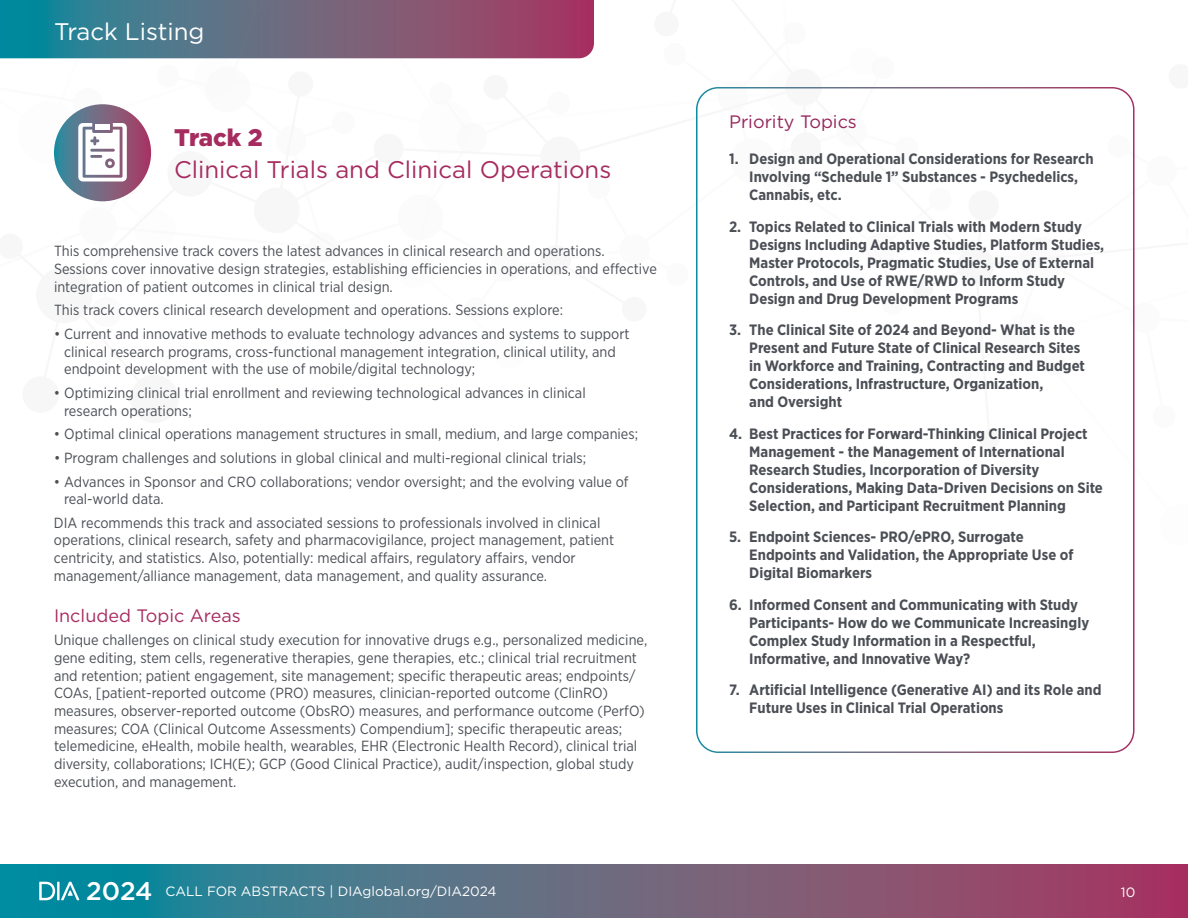
<style>
.page{position:relative;width:1188px;height:918px;background:#fff}
.page>*{position:absolute;margin:0;border:0;box-sizing:border-box;transform-origin:0 0}
.t1{font:24px "Gotham";color:#a62c60}
.t2{font:24px "Gotham";color:#fff}
.t3{font:900 24px "Gotham";letter-spacing:-.01em;color:#a62c60}
.t4{font:18px "Gotham";color:#a62c60}
.t5{font:18px "Gotham";color:#96275c}
.t6{font:700 15px/18px "Gotham Narrow";color:#4b4f55}
.t7{font:14.7px/17.7px "Gotham Narrow";color:#4b4f55}
.t8{font:13.5px "Gotham";color:#fff}
.s1{font-weight:500;font-size:25.5px}
</style>
<div class="page">
<svg style="left:0;top:864px;width:1188px;height:54px;background:#626780"></svg>
<svg style="left:61px;top:882px;width:18px;height:18px"></svg>
<hr style="left:57px;top:882px;width:3px;height:18px;background:#fff">
<svg style="left:39px;top:882px;width:16px;height:18px"></svg>
<svg style="left:0;top:0;width:1132px;height:202px"></svg>
<svg style="left:54px;top:104px;width:97px;height:97px;background:#756682"></svg>
<div style="left:696px;top:87px;width:439px;height:666px;border:2px solid #fff;border-radius:22px"></div>
<svg style="left:78px;top:123px;width:49px;height:58px"></svg>
<h1 class="t2" style="left:54px;top:16px;width:152px">Track Listing</h1>
<h1 class="t3" style="left:174px;top:121px;width:90px">Track 2</h1>
<h1 class="t1" style="left:174px;top:154px;width:439px">Clinical Trials and Clinical Operations</h1>
<p class="t7" style="left:54px;top:242px;width:604px">This comprehensive track covers the latest advances in clinical research and operations.<br>Sessions cover innovative design strategies, establishing efficiencies in operations, and effective integration of patient outcomes in clinical trial design.</p>
<p class="t7" style="left:54px;top:301px;width:511px">This track covers clinical research development and operations. Sessions explore:</p>
<p class="t7" style="left:64px;top:325px;width:567px;text-indent:-10px">• Current and innovative methods to evaluate technology advances and systems to support clinical research programs, cross-functional management integration, clinical utility, and endpoint development with the use of mobile/digital technology;</p>
<p class="t7" style="left:64px;top:384px;width:523px;text-indent:-10px">• Optimizing clinical trial enrollment and reviewing technological advances in clinical research operations;</p>
<p class="t7" style="left:54px;top:425px;width:586px">• Optimal clinical operations management structures in small, medium, and large companies;</p>
<p class="t7" style="left:54px;top:449px;width:534px">• Program challenges and solutions in global clinical and multi-regional clinical trials;</p>
<p class="t7" style="left:64px;top:472px;width:566px;text-indent:-10px">• Advances in Sponsor and CRO collaborations; vendor oversight; and the evolving value of real-world data.</p>
<p class="t7" style="left:54px;top:513px;width:562px">DIA recommends this track and associated sessions to professionals involved in clinical operations, clinical research, safety and pharmacovigilance, project management, patient centricity, and statistics. Also, potentially: medical affairs, regulatory affairs, vendor management/alliance management, data management, and quality assurance.</p>
<p class="t4" style="left:54px;top:604px;width:188px">Included Topic Areas</p>
<p class="t7" style="left:54px;top:631px;width:595px">Unique challenges on clinical study execution for innovative drugs e.g., personalized medicine, gene editing, stem cells, regenerative therapies, gene therapies, etc.; clinical trial recruitment and retention; patient engagement, site management; specific therapeutic areas; endpoints/ COAs, [patient-reported outcome (PRO) measures, clinician-reported outcome (ClinRO) measures, observer-reported outcome (ObsRO) measures, and performance outcome (PerfO) measures; COA (Clinical Outcome Assessments) Compendium]; specific therapeutic areas; telemedicine, eHealth, mobile health, wearables, EHR (Electronic Health Record), clinical trial diversity, collaborations; ICH(E); GCP (Good Clinical Practice), audit/inspection, global study execution, and management.</p>
<p class="t5" style="left:729px;top:110px;width:129px">Priority Topics</p>
<p class="t6" style="left:749px;top:150px;width:346px;text-indent:-20px">1. Design and Operational Considerations for Research<br>Involving “Schedule 1” Substances - Psychedelics,<br>Cannabis, etc.</p>
<p class="t6" style="left:749px;top:217px;width:357px;text-indent:-20px">2. Topics Related to Clinical Trials with Modern Study Designs Including Adaptive Studies, Platform Studies, Master Protocols, Pragmatic Studies, Use of External Controls, and Use of RWE/RWD to Inform Study Design and Drug Development Programs</p>
<p class="t6" style="left:749px;top:321px;width:337px;text-indent:-20px">3. The Clinical Site of 2024 and Beyond- What is the Present and Future State of Clinical Research Sites in Workforce and Training, Contracting and Budget Considerations, Infrastructure, Organization,<br>and Oversight</p>
<p class="t6" style="left:749px;top:424px;width:355px;text-indent:-20px">4. Best Practices for Forward-Thinking Clinical Project Management - the Management of International Research Studies, Incorporation of Diversity Considerations, Making Data-Driven Decisions on Site Selection, and Participant Recruitment Planning</p>
<p class="t6" style="left:749px;top:528px;width:326px;text-indent:-20px">5. Endpoint Sciences- PRO/ePRO, Surrogate<br>Endpoints and Validation, the Appropriate Use of<br>Digital Biomarkers</p>
<p class="t6" style="left:749px;top:595px;width:342px;text-indent:-20px">6. Informed Consent and Communicating with Study Participants- How do we Communicate Increasingly Complex Study Information in a Respectful, Informative, and Innovative Way?</p>
<p class="t6" style="left:749px;top:681px;width:354px;text-indent:-20px">7. Artificial Intelligence (Generative AI) and its Role and<br>Future Uses in Clinical Trial Operations</p>
<p class="t8" style="left:86px;top:883px;width:412px"><span class="s1">2024</span> CALL FOR ABSTRACTS | DIAglobal.org/DIA2024</p>
<p class="t8" style="left:1121px;top:883px;width:16px">10</p>
</div>
